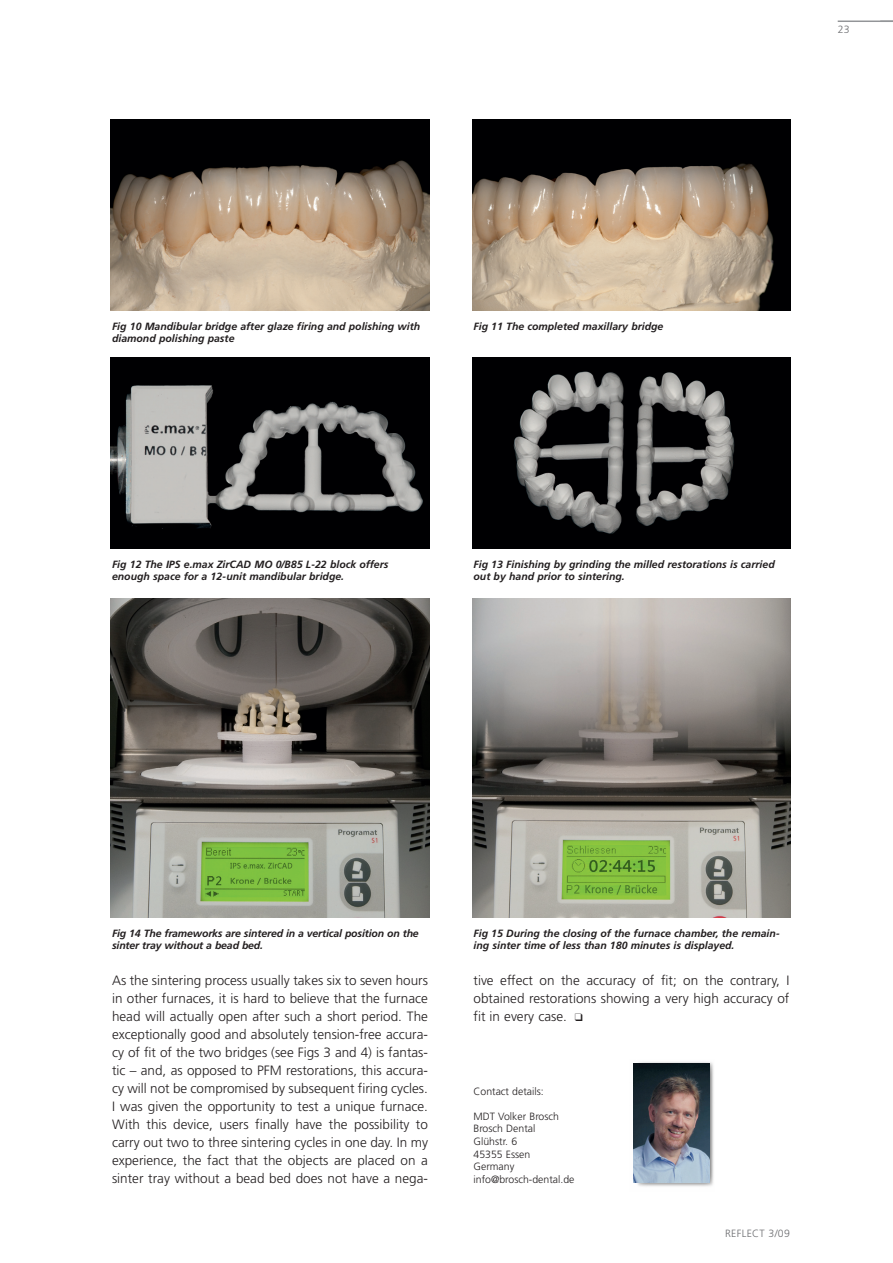
<style>
.page{position:relative;width:893px;height:1263px;background:#fff}
.page>*{position:absolute;margin:0;border:0;box-sizing:border-box;transform-origin:0 0}
.t1{font:300 13.5px/18px "Frutiger";color:#231f20;text-align:justify}
.t2{font:italic 700 10.5px/12px "Frutiger";color:#231f20}
.t3{font:300 10.5px/12.6px "Frutiger";color:#231f20}
.t4{font:300 10.5px "Frutiger";letter-spacing:.03em;color:#6c6d70}
</style>
<div class="page">
<hr style="left:838px;top:21px;width:55px;height:1px;background:#939598">
<img style="left:633px;top:1062px;width:81px;height:125px">
<img style="left:633px;top:1064px;width:77px;height:119px">
<img style="left:111px;top:357px;width:318px;height:192px">
<img style="left:472px;top:357px;width:319px;height:192px">
<img style="left:472px;top:119px;width:319px;height:191px">
<img style="left:111px;top:119px;width:318px;height:191px">
<img style="left:472px;top:598px;width:319px;height:319px">
<img style="left:111px;top:598px;width:318px;height:319px">
<p class="t4" style="left:838px;top:26px;width:13px">23</p>
<p class="t2" style="left:112px;top:321px;width:310px">Fig 10 Mandibular bridge after glaze firing and polishing with</p>
<p class="t2" style="left:473px;top:321px;width:191px">Fig 11 The completed maxillary bridge</p>
<p class="t2" style="left:112px;top:333px;width:124px">diamond polishing paste</p>
<p class="t2" style="left:112px;top:560px;width:278px">Fig 12 The IPS e.max ZirCAD MO 0/B85 L-22 block offers enough space for a 12-unit mandibular bridge.</p>
<p class="t2" style="left:473px;top:560px;width:303px">Fig 13 Finishing by grinding the milled restorations is carried out by hand prior to sintering.</p>
<p class="t2" style="left:112px;top:928px;width:308px">Fig 14 The frameworks are sintered in a vertical position on the sinter tray without a bead bed.</p>
<p class="t1" style="left:112px;top:972px;width:317px">As the sintering process usually takes six to seven hours in other furnaces, it is hard to believe that the furnace head will actually open after such a short period. The exceptionally good and absolutely tension-free accura&shy;cy of fit of the two bridges (see Figs 3 and 4) is fantas&shy;tic – and, as opposed to PFM restorations, this accura&shy;cy will not be compromised by subsequent firing cycles.<br>I was given the opportunity to test a unique furnace.<br>With this device, users finally have the possibility to carry out two to three sintering cycles in one day. In my experience, the fact that the objects are placed on a sinter tray without a bead bed does not have a nega-</p>
<p class="t2" style="left:473px;top:928px;width:308px">Fig 15 During the closing of the furnace chamber, the remain&shy;ing sinter time of less than 180 minutes is displayed.</p>
<p class="t1" style="left:473px;top:972px;width:317px">tive effect on the accuracy of fit; on the contrary, I obtained restorations showing a very high accuracy of fit in every case. ❑</p>
<p class="t3" style="left:473px;top:1085px;width:72px">Contact details:</p>
<p class="t3" style="left:473px;top:1110px;width:102px">MDT Volker Brosch<br>Brosch Dental<br>Glühstr. 6<br>45355 Essen<br>Germany info@brosch-dental.de</p>
<p class="t4" style="left:725px;top:1229px;width:66px">REFLECT 3/09</p>
</div>
